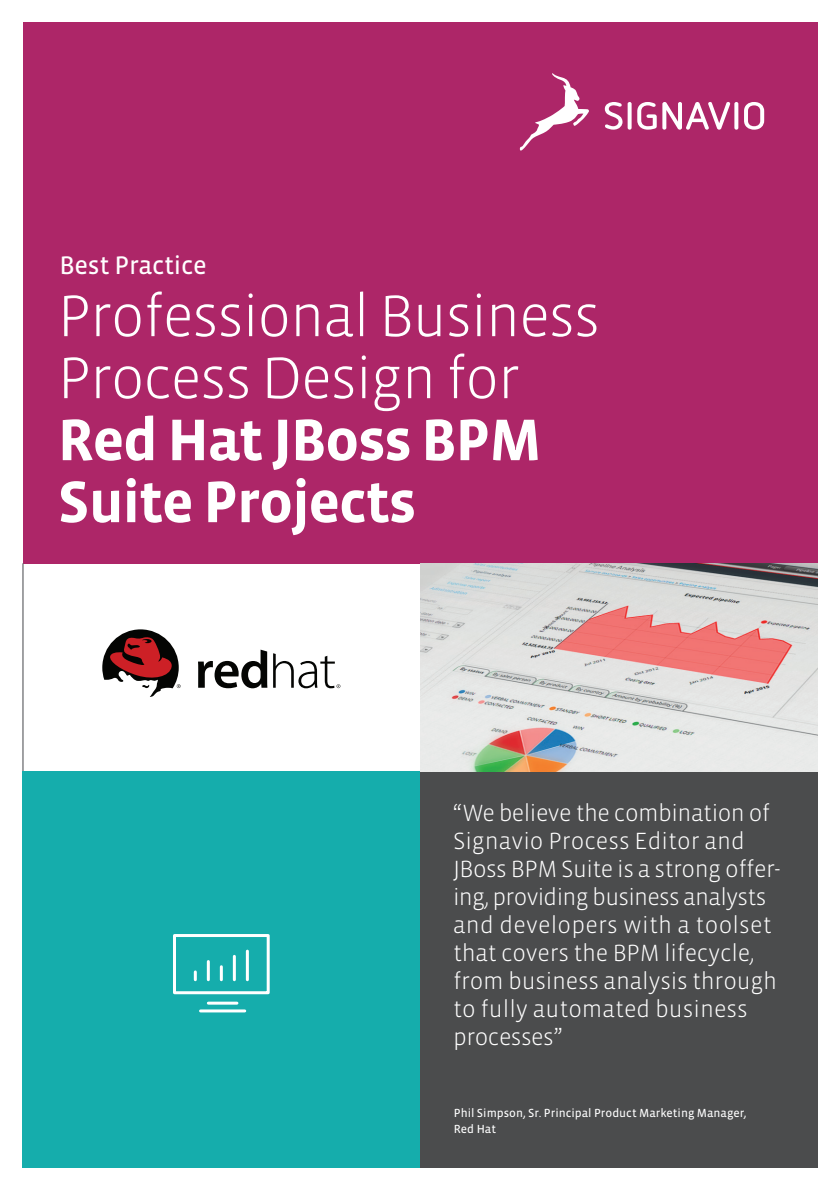
<style>
.page{position:relative;width:840px;height:1191px;background:#fff}
.page>*{position:absolute;margin:0;border:0;box-sizing:border-box;transform-origin:0 0}
.t1{font:300 60px/62px "Vista Sans OT";letter-spacing:-.025em;color:#fff}
.t2{font:700 60px/62px "Vista Sans OT";letter-spacing:-.025em;color:#fff}
.t3{font:26px "Vista Sans OT";letter-spacing:-.01em;color:#fff}
.t4{font:300 24px/28px "Vista Sans OT";letter-spacing:-.01em;color:#fff}
.t5{font:12px/16px "Vista Sans OT";color:#fff}
</style>
<div class="page">
<div style="left:23px;top:23px;width:793px;height:541px;background:#ad2668"></div>
<div style="left:420px;top:771px;width:396px;height:397px;background:#4b4c4d"></div>
<svg style="left:604px;top:102px;width:159px;height:28px"></svg>
<svg style="left:519px;top:73px;width:69px;height:78px"></svg>
<img style="left:420px;top:564px;width:396px;height:207px">
<hr style="left:23px;top:563px;width:1px;height:208px;background:#4b4c4d">
<hr style="left:23px;top:564px;width:1px;height:207px;background:#9d9fa2">
<div style="left:23px;top:771px;width:397px;height:397px;background:#15adac"></div>
<svg style="left:102px;top:629px;width:78px;height:68px"></svg>
<svg style="left:198px;top:649px;width:69px;height:39px"></svg>
<svg style="left:273px;top:653px;width:67px;height:35px"></svg>
<svg style="left:173px;top:934px;width:97px;height:79px"></svg>
<p class="t3" style="left:59px;top:252px;width:149px">Best Practice</p>
<h1 class="t1" style="left:58px;top:286px;width:544px">Professional Business<br>Process Design for</h1>
<h1 class="t2" style="left:58px;top:410px;width:485px">Red Hat JBoss BPM<br>Suite Projects</h1>
<p class="t4" style="left:453px;top:799px;width:329px">“We believe the combination of<br>Signavio Process Editor and<br>JBoss BPM Suite is a strong offer&shy;ing, providing business analysts and developers with a toolset that covers the BPM lifecycle, from business analysis through to fully automated business processes”</p>
<p class="t5" style="left:453px;top:1104px;width:294px">Phil Simpson, Sr. Principal Product Marketing Manager,<br>Red Hat</p>
</div>
